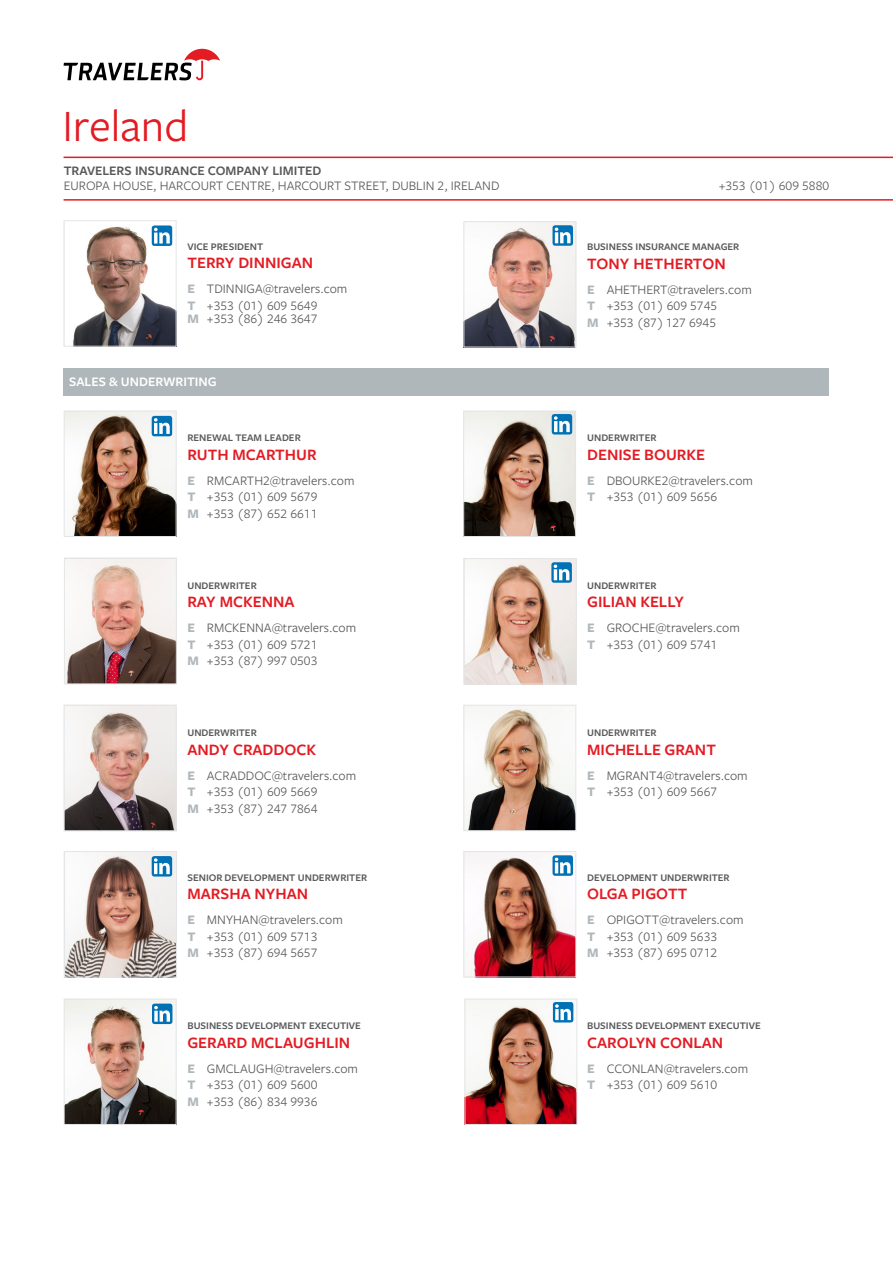
<style>
.page{position:relative;width:893px;height:1263px;background:#fff}
.page>*{position:absolute;margin:0;border:0;box-sizing:border-box;transform-origin:0 0}
.t1{font:46.5px "Freight Sans Pro";color:#e31b23}
.t2{font:600 16.5px "Freight Sans Pro";color:#e31b23}
.t3{font:13.5px/16.5px "Freight Sans Pro";color:#58595b}
.t4{font:600 13.5px "Freight Sans Pro";color:#58595b}
.t5{font:600 13.5px "Freight Sans Pro";color:#fff}
.t6{font:600 10.5px "Freight Sans Pro";color:#58595b}
.s1{font-weight:700;color:#b0b7bb}
</style>
<div class="page">
<svg style="left:64px;top:49px;width:156px;height:31px"></svg>
<hr style="left:64px;top:157px;width:829px;height:1px;background:#e31b23">
<hr style="left:64px;top:199px;width:829px;height:2px;background:#e31b23">
<div style="left:64px;top:368px;width:765px;height:27px;background:#b0b7bb"></div>
<img style="left:465px;top:223px;width:109px;height:122px">
<div style="left:463px;top:221px;width:113px;height:126px;border:1px solid #e4e5e6"></div>
<svg style="left:552px;top:225px;width:21px;height:21px"></svg>
<svg style="left:555px;top:228px;width:16px;height:15px"></svg>
<img style="left:66px;top:413px;width:108px;height:122px">
<div style="left:64px;top:411px;width:112px;height:126px;border:1px solid #e4e5e6"></div>
<div style="left:152px;top:416px;width:20px;height:20px;background:#0071b5;border-radius:3px"></div>
<svg style="left:154px;top:418px;width:16px;height:16px"></svg>
<img style="left:66px;top:560px;width:109px;height:122px">
<div style="left:64px;top:558px;width:113px;height:126px;border:1px solid #e4e5e6"></div>
<img style="left:73px;top:226px;width:101px;height:119px">
<div style="left:64px;top:220px;width:112px;height:127px;border:1px solid #e4e5e6"></div>
<div style="left:152px;top:225px;width:20px;height:21px;background:#0071b5;border-radius:3px"></div>
<svg style="left:154px;top:228px;width:16px;height:16px"></svg>
<img style="left:466px;top:560px;width:109px;height:122px">
<div style="left:464px;top:558px;width:113px;height:126px;border:1px solid #e4e5e6"></div>
<svg style="left:551px;top:562px;width:21px;height:21px"></svg>
<svg style="left:554px;top:564px;width:15px;height:16px"></svg>
<img style="left:465px;top:413px;width:109px;height:122px">
<div style="left:463px;top:411px;width:113px;height:126px;border:1px solid #e4e5e6"></div>
<svg style="left:552px;top:414px;width:20px;height:20px"></svg>
<svg style="left:554px;top:416px;width:16px;height:16px"></svg>
<img style="left:66px;top:707px;width:108px;height:122px">
<div style="left:64px;top:705px;width:112px;height:126px;border:1px solid #e4e5e6"></div>
<img style="left:465px;top:707px;width:109px;height:122px">
<div style="left:463px;top:705px;width:113px;height:126px;border:1px solid #e4e5e6"></div>
<img style="left:66px;top:853px;width:109px;height:122px">
<div style="left:64px;top:851px;width:113px;height:126px;border:1px solid #e4e5e6"></div>
<svg style="left:152px;top:856px;width:20px;height:20px"></svg>
<svg style="left:154px;top:858px;width:16px;height:16px"></svg>
<img style="left:465px;top:853px;width:109px;height:122px">
<div style="left:463px;top:851px;width:113px;height:126px;border:1px solid #e4e5e6"></div>
<svg style="left:552px;top:855px;width:21px;height:21px"></svg>
<svg style="left:555px;top:857px;width:16px;height:16px"></svg>
<img style="left:66px;top:1001px;width:108px;height:122px">
<div style="left:64px;top:999px;width:112px;height:126px;border:1px solid #e4e5e6"></div>
<img style="left:467px;top:1001px;width:108px;height:122px">
<div style="left:465px;top:999px;width:112px;height:126px;border:1px solid #e4e5e6"></div>
<svg style="left:553px;top:1002px;width:20px;height:20px"></svg>
<svg style="left:555px;top:1004px;width:16px;height:16px"></svg>
<div style="left:152px;top:1003px;width:20px;height:21px;background:#0071b5;border-radius:3px"></div>
<svg style="left:154px;top:1006px;width:16px;height:16px"></svg>
<h1 class="t1" style="left:62px;top:95px;width:127px">Ireland</h1>
<p class="t4" style="left:64px;top:162px;width:259px">TRAVELERS INSURANCE COMPANY LIMITED</p>
<p class="t3" style="left:64px;top:177px;width:437px">EUROPA HOUSE, HARCOURT CENTRE, HARCOURT STREET, DUBLIN 2, IRELAND</p>
<p class="t6" style="left:187px;top:239px;width:77px">VICE PRESIDENT</p>
<p class="t2" style="left:187px;top:252px;width:127px">TERRY DINNIGAN</p>
<p class="t3" style="left:187px;top:280px;width:161px"><span class="s1">E</span> TDINNIGA@travelers.com<br><span class="s1">T</span> +353 (01) 609 5649</p>
<p class="t3" style="left:187px;top:310px;width:131px"><span class="s1">M</span> +353 (86) 246 3647</p>
<p class="t5" style="left:69px;top:372px;width:149px">SALES &amp; UNDERWRITING</p>
<p class="t6" style="left:187px;top:430px;width:115px">RENEWAL TEAM LEADER</p>
<p class="t2" style="left:187px;top:443px;width:131px">RUTH MCARTHUR</p>
<p class="t3" style="left:187px;top:471px;width:169px"><span class="s1">E</span> RMCARTH2@travelers.com<br><span class="s1">T</span> +353 (01) 609 5679<br><span class="s1">M</span> +353 (87) 652 6611</p>
<p class="t6" style="left:187px;top:578px;width:71px">UNDERWRITER</p>
<p class="t2" style="left:187px;top:591px;width:109px">RAY MCKENNA</p>
<p class="t3" style="left:187px;top:619px;width:170px"><span class="s1">E</span> RMCKENNA@travelers.com<br><span class="s1">T</span> +353 (01) 609 5721<br><span class="s1">M</span> +353 (87) 997 0503</p>
<p class="t6" style="left:187px;top:725px;width:71px">UNDERWRITER</p>
<p class="t2" style="left:187px;top:738px;width:130px">ANDY CRADDOCK</p>
<p class="t3" style="left:187px;top:766px;width:170px"><span class="s1">E</span> ACRADDOC@travelers.com<br><span class="s1">T</span> +353 (01) 609 5669<br><span class="s1">M</span> +353 (87) 247 7864</p>
<p class="t6" style="left:187px;top:870px;width:181px">SENIOR DEVELOPMENT UNDERWRITER</p>
<p class="t2" style="left:187px;top:883px;width:122px">MARSHA NYHAN</p>
<p class="t3" style="left:187px;top:911px;width:157px"><span class="s1">E</span> MNYHAN@travelers.com<br><span class="s1">T</span> +353 (01) 609 5713<br><span class="s1">M</span> +353 (87) 694 5657</p>
<p class="t6" style="left:187px;top:1018px;width:175px">BUSINESS DEVELOPMENT EXECUTIVE</p>
<p class="t2" style="left:187px;top:1031px;width:164px">GERARD MCLAUGHLIN</p>
<p class="t3" style="left:187px;top:1059px;width:172px"><span class="s1">E</span> GMCLAUGH@travelers.com<br><span class="s1">T</span> +353 (01) 609 5600<br><span class="s1">M</span> +353 (86) 834 9936</p>
<p class="t3" style="left:719px;top:177px;width:112px">+353 (01) 609 5880</p>
<p class="t6" style="left:587px;top:240px;width:154px">BUSINESS INSURANCE MANAGER</p>
<p class="t2" style="left:587px;top:252px;width:140px">TONY HETHERTON</p>
<p class="t3" style="left:587px;top:281px;width:166px"><span class="s1">E</span> AHETHERT@travelers.com<br><span class="s1">T</span> +353 (01) 609 5745<br><span class="s1">M</span> +353 (87) 127 6945</p>
<p class="t6" style="left:587px;top:430px;width:71px">UNDERWRITER</p>
<p class="t2" style="left:587px;top:443px;width:120px">DENISE BOURKE</p>
<p class="t3" style="left:587px;top:471px;width:167px"><span class="s1">E</span> DBOURKE2@travelers.com<br><span class="s1">T</span> +353 (01) 609 5656</p>
<p class="t6" style="left:587px;top:578px;width:71px">UNDERWRITER</p>
<p class="t2" style="left:587px;top:591px;width:98px">GILIAN KELLY</p>
<p class="t3" style="left:587px;top:619px;width:154px"><span class="s1">E</span> GROCHE@travelers.com<br><span class="s1">T</span> +353 (01) 609 5741</p>
<p class="t6" style="left:587px;top:725px;width:71px">UNDERWRITER</p>
<p class="t2" style="left:587px;top:738px;width:130px">MICHELLE GRANT</p>
<p class="t3" style="left:587px;top:766px;width:162px"><span class="s1">E</span> MGRANT4@travelers.com<br><span class="s1">T</span> +353 (01) 609 5667</p>
<p class="t6" style="left:587px;top:870px;width:144px">DEVELOPMENT UNDERWRITER</p>
<p class="t2" style="left:587px;top:883px;width:102px">OLGA PIGOTT</p>
<p class="t3" style="left:587px;top:911px;width:158px"><span class="s1">E</span> OPIGOTT@travelers.com<br><span class="s1">T</span> +353 (01) 609 5633<br><span class="s1">M</span> +353 (87) 695 0712</p>
<p class="t6" style="left:587px;top:1018px;width:175px">BUSINESS DEVELOPMENT EXECUTIVE</p>
<p class="t2" style="left:587px;top:1031px;width:138px">CAROLYN CONLAN</p>
<p class="t3" style="left:587px;top:1059px;width:163px"><span class="s1">E</span> CCONLAN@travelers.com<br><span class="s1">T</span> +353 (01) 609 5610</p>
</div>
